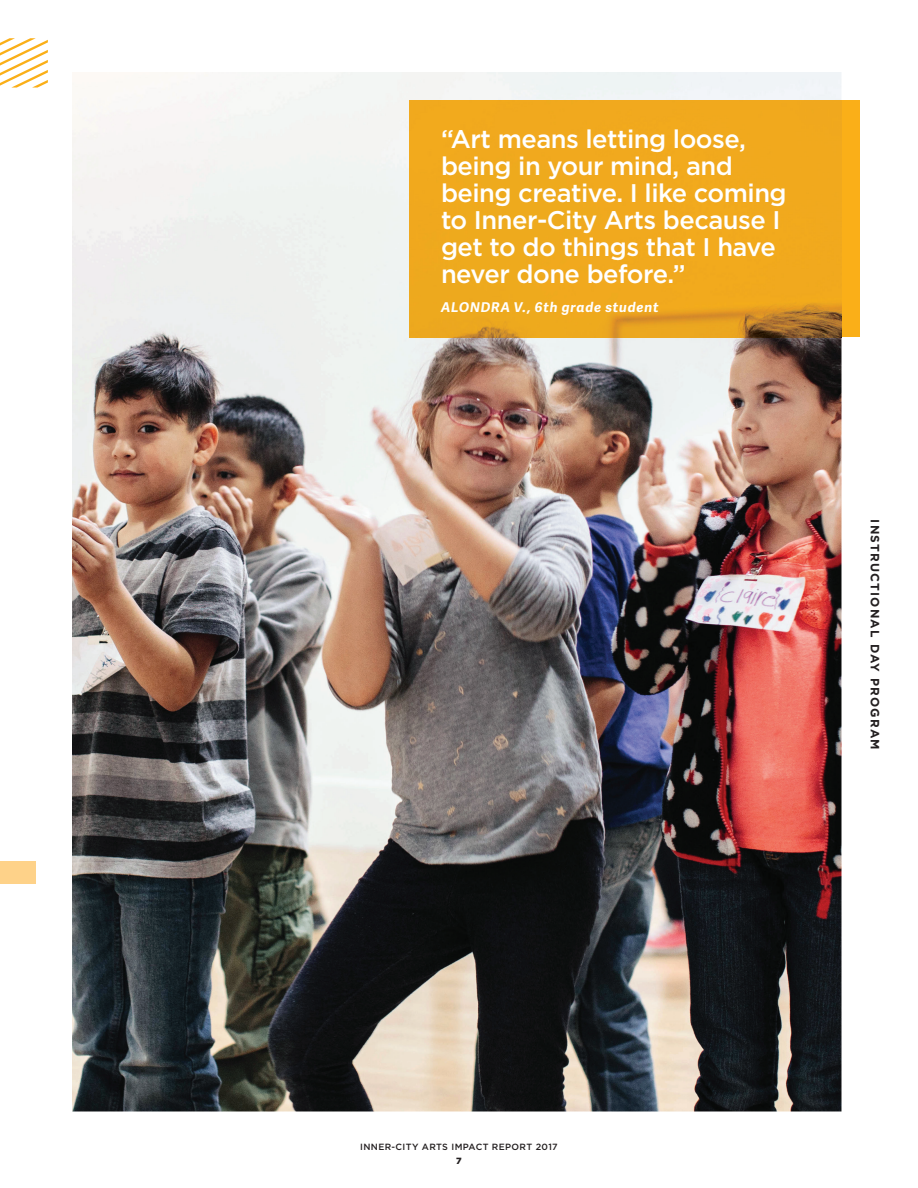
<style>
.page{position:relative;width:918px;height:1188px;background:#fff}
.page>*{position:absolute;margin:0;border:0;box-sizing:border-box;transform-origin:0 0}
.t1{font:500 25.5px/27px "Gotham";letter-spacing:-.02em;color:#fff}
.t2{font:italic 700 13.5px "Adelle Sans";letter-spacing:.06em;color:#fff}
.t3{font:700 12px "Gotham";letter-spacing:.1em;color:#231f20}
.t4{font:500 9px "Gotham";letter-spacing:.04em;color:#231f20}
.t5{font:900 9px "Gotham";color:#231f20}
</style>
<div class="page">
<svg style="left:0;top:38px;width:48px;height:50px"></svg>
<div style="left:0;top:862px;width:36px;height:22px;background:#fed289"></div>
<img style="left:72px;top:72px;width:770px;height:1040px">
<div style="left:842px;top:101px;width:18px;height:236px;background:#faaf18"></div>
<div style="left:410px;top:101px;width:432px;height:236px;background:#f1a91d"></div>
<p class="t1" style="left:441px;top:125px;width:347px">“Art means letting loose, being in your mind, and being creative. I like coming to Inner-City Arts because I get to do things that I have never done before.”</p>
<p class="t2" style="left:441px;top:298px;width:219px">ALONDRA V., 6th grade student</p>
<p class="t3" style="left:883px;top:519px;width:232px;rotate:90deg">INSTRUCTIONAL DAY PROGRAM</p>
<p class="t4" style="left:360px;top:1141px;width:199px">INNER-CITY ARTS IMPACT REPORT 2017</p>
<p class="t5" style="left:456px;top:1156px;width:7px">7</p>
</div>
